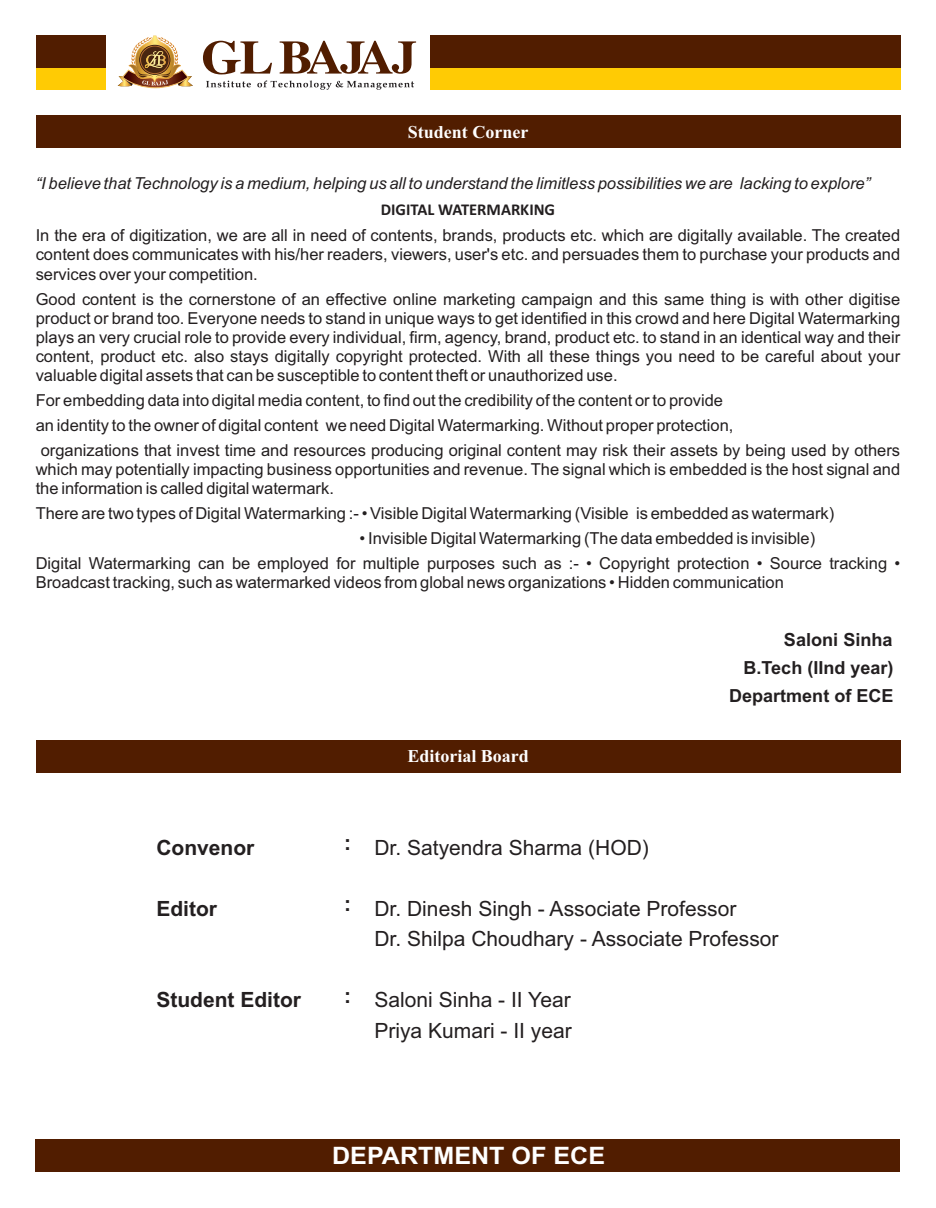
<style>
.page{position:relative;width:936px;height:1208px;background:#fff}
.page>*{position:absolute;margin:0;border:0;box-sizing:border-box;transform-origin:0 0}
.t1{font:700 24px "Arial";color:#fff;scale:1.05 1}
.t2{font:21px/30.5px "Arial";color:#231f20}
.t3{font:700 21px "Arial";color:#231f20}
.t4{font:700 18.15px "Arial";color:#231f20}
.t5{font:700 18px/28.2px "Arial";color:#231f20;text-align:right}
.t6{font:700 18px "Times New Roman";color:#fff}
.t7{font:16.5px/19.2px "Arial";color:#231f20;text-align:justify}
.t8{font:italic 16.5px "Arial";color:#231f20}
.t9{font:700 16.5px "Calibri";color:#231f20}
</style>
<div class="page">
<svg style="left:203px;top:41px;width:69px;height:33px"></svg>
<svg style="left:279px;top:41px;width:137px;height:33px"></svg>
<svg style="left:206px;top:80px;width:208px;height:10px"></svg>
<img style="left:118px;top:36px;width:75px;height:53px">
<div style="left:140px;top:46px;width:29px;height:28px;border:1px solid #b87032;border-radius:50%"></div>
<div style="left:36px;top:36px;width:69px;height:54px;background:#ffcb04"></div>
<div style="left:36px;top:36px;width:69px;height:32px;background:#511d00"></div>
<div style="left:430px;top:36px;width:470px;height:54px;background:#ffcb04"></div>
<div style="left:430px;top:36px;width:470px;height:32px;background:#511d00"></div>
<div style="left:36px;top:1138px;width:864px;height:33px;background:#511d00"></div>
<div style="left:36px;top:116px;width:864px;height:32px;background:#511d00"></div>
<div style="left:36px;top:740px;width:864px;height:32px;background:#511d00"></div>
<p class="t6" style="left:408px;top:126px;width:122px">Student Corner</p>
<p class="t8" style="left:36px;top:177px;width:836px">“I believe that Technology is a medium, helping us all to understand the limitless possibilities we are lacking to explore”</p>
<p class="t9" style="left:381px;top:203px;width:176px">DIGITAL WATERMARKING</p>
<p class="t7" style="left:36px;top:227px;width:865px">In the era of digitization, we are all in need of contents, brands, products etc. which are digitally available. The created content does communicates with his/her readers, viewers, user's etc. and persuades them to purchase your products and services over your competition.</p>
<p class="t7" style="left:36px;top:291px;width:865px">Good content is the cornerstone of an effective online marketing campaign and this same thing is with other digitise product or brand too. Everyone needs to stand in unique ways to get identified in this crowd and here Digital Watermarking plays an very crucial role to provide every individual, firm, agency, brand, product etc. to stand in an identical way and their content, product etc. also stays digitally copyright protected. With all these things you need to be careful about your valuable digital assets that can be susceptible to content theft or unauthorized use.</p>
<p class="t7" style="left:36px;top:392px;width:689px">For embedding data into digital media content, to find out the credibility of the content or to provide</p>
<p class="t7" style="left:36px;top:417px;width:699px">an identity to the owner of digital content we need Digital Watermarking. Without proper protection,</p>
<p class="t7" style="left:41px;top:442px;width:860px">organizations that invest time and resources producing original content may risk their assets by being used by others</p>
<p class="t7" style="left:36px;top:461px;width:865px">which may potentially impacting business opportunities and revenue. The signal which is embedded is the host signal and the information is called digital watermark.</p>
<p class="t7" style="left:36px;top:505px;width:800px">There are two types of Digital Watermarking :- • Visible Digital Watermarking (Visible is embedded as watermark)</p>
<p class="t7" style="left:36px;top:527px;width:865px;line-height:24.9px;text-indent:324px">• Invisible Digital Watermarking (The data embedded is invisible)<br>Digital Watermarking can be employed for multiple purposes such as :- • Copyright protection • Source tracking •</p>
<p class="t7" style="left:36px;top:574px;width:749px">Broadcast tracking, such as watermarked videos from global news organizations • Hidden communication</p>
<p class="t4" style="left:784px;top:632px;width:110px">Saloni Sinha</p>
<p class="t5" style="left:729px;top:655px;width:166px">B.Tech (IInd year)<br>Department of ECE</p>
<p class="t6" style="left:407px;top:750px;width:123px">Editorial Board</p>
<p class="t3" style="left:156px;top:839px;width:100px">Convenor</p>
<p class="t3" style="left:344px;top:835px;width:8px">:</p>
<p class="t2" style="left:374px;top:834px;width:276px">Dr. Satyendra Sharma (HOD)</p>
<p class="t3" style="left:156px;top:900px;width:62px">Editor</p>
<p class="t3" style="left:344px;top:896px;width:8px">:</p>
<p class="t2" style="left:374px;top:895px;width:405px">Dr. Dinesh Singh - Associate Professor<br>Dr. Shilpa Choudhary - Associate Professor</p>
<p class="t3" style="left:156px;top:992px;width:146px">Student Editor</p>
<p class="t3" style="left:344px;top:987px;width:8px">:</p>
<p class="t2" style="left:374px;top:986px;width:199px">Saloni Sinha - II Year<br>Priya Kumari - II year</p>
<h1 class="t1" style="left:332px;top:1146px;width:261px">DEPARTMENT OF ECE</h1>
</div>
